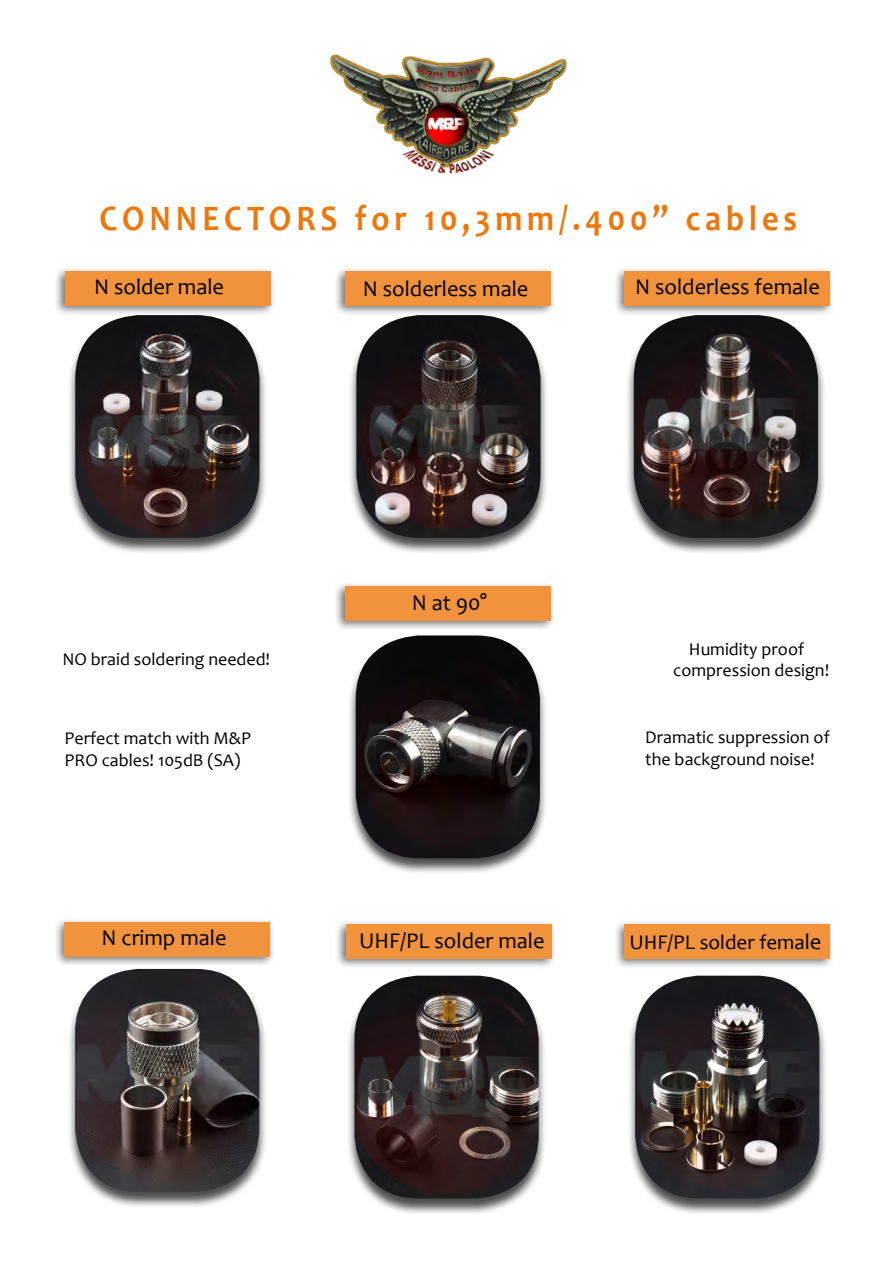
<style>
.page{position:relative;width:893px;height:1263px;background:#fff}
.page>*{position:absolute;margin:0;border:0;box-sizing:border-box;transform-origin:0 0}
.t1{font:700 36px "Candara";letter-spacing:.15em;color:#ee770c;scale:.9 1}
.t2{font:22.5px "Candara";color:#000}
.t3{font:21px "Candara";color:#000}
.t4{font:18px/21.6px "Candara";color:#000}
.s1{font-size:22.5px}
</style>
<div class="page">
<div style="left:53px;top:266px;width:223px;height:51px;background:#000;opacity:.7"></div>
<div style="left:65px;top:271px;width:205px;height:34px;background:#f1923c"></div>
<div style="left:67px;top:315px;width:201px;height:240px;background:#000;opacity:.7"></div>
<img style="left:75px;top:315px;width:184px;height:223px">
<div style="left:347px;top:636px;width:201px;height:239px;background:#000;opacity:.7"></div>
<img style="left:356px;top:635px;width:184px;height:223px">
<div style="left:625px;top:315px;width:201px;height:240px;background:#000;opacity:.7"></div>
<img style="left:634px;top:317px;width:184px;height:221px">
<div style="left:348px;top:315px;width:201px;height:240px;background:#000;opacity:.7"></div>
<img style="left:356px;top:317px;width:184px;height:221px">
<div style="left:67px;top:969px;width:201px;height:239px;background:#000;opacity:.7"></div>
<img style="left:75px;top:969px;width:184px;height:223px">
<div style="left:627px;top:976px;width:201px;height:239px;background:#000;opacity:.7"></div>
<img style="left:635px;top:976px;width:184px;height:222px">
<div style="left:346px;top:976px;width:201px;height:239px;background:#000;opacity:.7"></div>
<img style="left:354px;top:976px;width:185px;height:222px">
<div style="left:334px;top:581px;width:222px;height:51px;background:#000;opacity:.7"></div>
<div style="left:345px;top:586px;width:206px;height:34px;background:#f1923c"></div>
<div style="left:613px;top:266px;width:222px;height:51px;background:#000;opacity:.7"></div>
<div style="left:624px;top:271px;width:206px;height:34px;background:#f1923c"></div>
<div style="left:333px;top:266px;width:223px;height:51px;background:#000;opacity:.7"></div>
<div style="left:345px;top:271px;width:205px;height:34px;background:#f1923c"></div>
<div style="left:53px;top:917px;width:223px;height:50px;background:#000;opacity:.7"></div>
<div style="left:64px;top:922px;width:206px;height:34px;background:#f1923c"></div>
<div style="left:334px;top:919px;width:223px;height:51px;background:#000;opacity:.7"></div>
<div style="left:346px;top:924px;width:206px;height:34px;background:#f1923c"></div>
<div style="left:613px;top:919px;width:222px;height:51px;background:#000;opacity:.7"></div>
<div style="left:624px;top:924px;width:206px;height:34px;background:#f1923c"></div>
<img style="left:330px;top:54px;width:237px;height:120px">
<h1 class="t1" style="left:99px;top:195px;width:777px">CONNECTORS for 10,3mm/.400” cables</h1>
<p class="t2" style="left:94px;top:272px;width:132px">N solder male</p>
<p class="t2" style="left:363px;top:274px;width:167px">N solderless male</p>
<p class="t2" style="left:635px;top:272px;width:186px">N solderless female</p>
<p class="t4" style="left:62px;top:648px;width:209px">NO braid soldering needed!</p>
<p class="t4" style="left:64px;top:727px;width:188px">Perfect match with M&amp;P<br>PRO cables! 105dB (SA)</p>
<p class="t2" style="left:412px;top:588px;width:76px">N at 90°</p>
<p class="t4" style="left:673px;top:638px;width:157px;text-align:center">Humidity proof compression design!</p>
<p class="t4" style="left:645px;top:726px;width:186px">Dramatic suppression of the background noise!</p>
<p class="t2" style="left:101px;top:924px;width:127px">N crimp male</p>
<p class="t2" style="left:359px;top:926px;width:187px">UHF/PL solder male</p>
<p class="t3" style="left:629px;top:928px;width:194px">UHF/PL solder fema<span class="s1">le</span></p>
</div>
